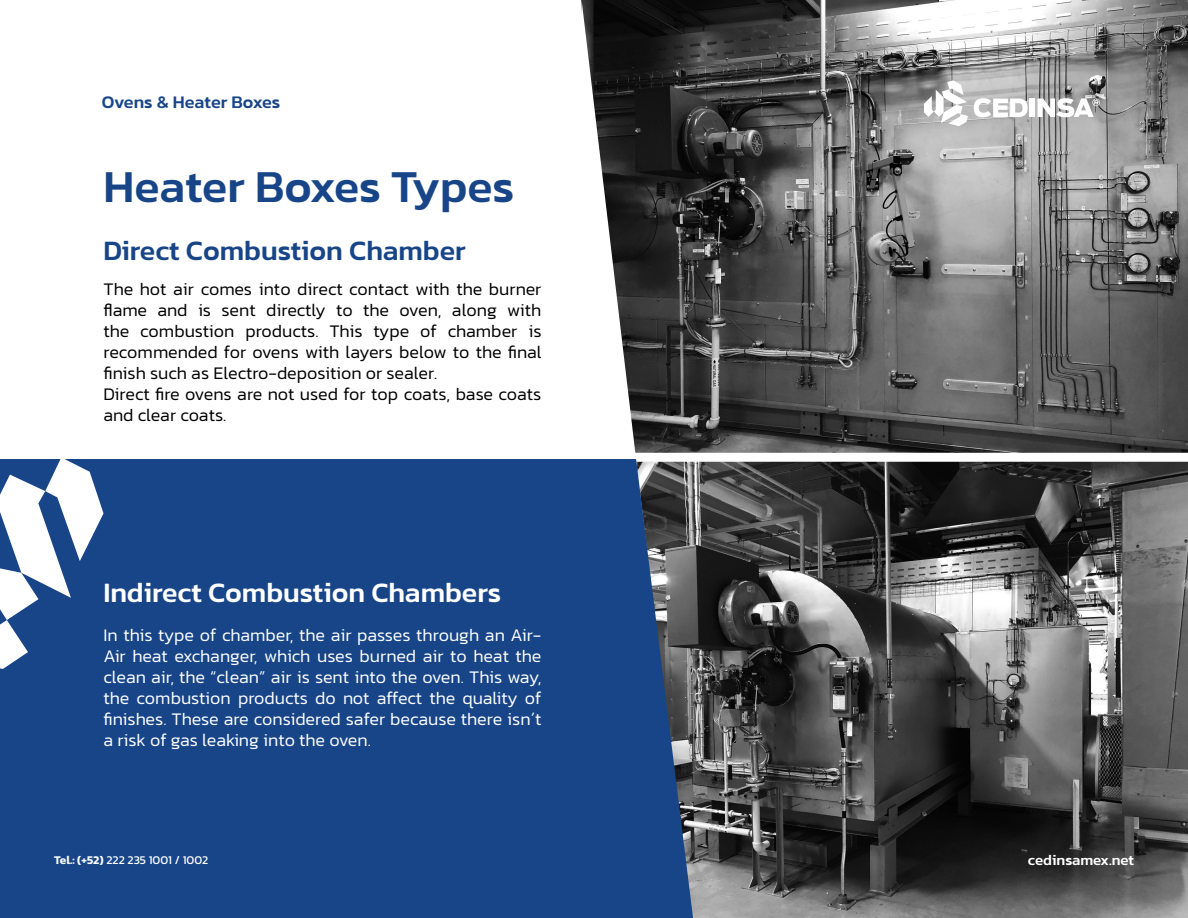
<style>
.page{position:relative;width:1188px;height:918px;background:#fff}
.page>*{position:absolute;margin:0;border:0;box-sizing:border-box;transform-origin:0 0}
.t1{font:500 46.5px "Kanit";color:#174588}
.t2{font:500 28.5px "Kanit";color:#fff}
.t3{font:500 28.5px "Kanit";color:#174588}
.t4{font:300 18px/21px "Kanit";color:#000;text-align:justify}
.t5{font:300 18px/21px "Kanit";color:#fff;text-align:justify}
.t6{font:500 18px "Kanit";color:#174588}
.t7{font:500 15px "Kanit";color:#fff}
.t8{font:12px "Kanit";color:#fff}
.s1{font-weight:600}
</style>
<div class="page">
<img style="left:691px;top:0;width:497px;height:918px">
<div style="left:634px;top:453px;width:554px;height:9px;background:#fff"></div>
<svg style="left:581px;top:0;width:110px;height:453px"></svg>
<div style="left:0;top:459px;width:694px;height:459px;background:#174588"></div>
<svg style="left:924px;top:80px;width:44px;height:46px"></svg>
<svg style="left:974px;top:98px;width:54px;height:20px"></svg>
<div style="left:1030px;top:99px;width:5px;height:18px;background:#fff"></div>
<svg style="left:1038px;top:98px;width:62px;height:19px"></svg>
<svg style="left:0;top:459px;width:104px;height:210px"></svg>
<svg style="left:1187px;top:293px;width:1px;height:625px"></svg>
<p class="t6" style="left:102px;top:89px;width:180px">Ovens &amp; Heater Boxes</p>
<p class="t1" style="left:104px;top:152px;width:412px">Heater Boxes Types</p>
<p class="t3" style="left:104px;top:229px;width:364px">Direct Combustion Chamber</p>
<p class="t4" style="left:104px;top:279px;width:440px">The hot air comes into direct contact with the burner flame and is sent directly to the oven, along with the combustion products. This type of chamber is recommended for ovens with layers below to the final finish such as Electro-deposition or sealer.</p>
<p class="t4" style="left:104px;top:384px;width:440px">Direct fire ovens are not used for top coats, base coats and clear coats.</p>
<p class="t2" style="left:104px;top:571px;width:399px">Indirect Combustion Chambers</p>
<p class="t5" style="left:104px;top:624px;width:440px">In this type of chamber, the air passes through an Air-Air heat exchanger, which uses burned air to heat the clean air, the “clean” air is sent into the oven. This way, the combustion products do not affect the quality of finishes. These are considered safer because there isn´t a risk of gas leaking into the oven.</p>
<p class="t8" style="left:54px;top:852px;width:156px"><span class="s1">Tel.: (+52)</span> 222 235 1001 / 1002</p>
<p class="t7" style="left:1028px;top:848px;width:108px">cedinsamex.net</p>
</div>
